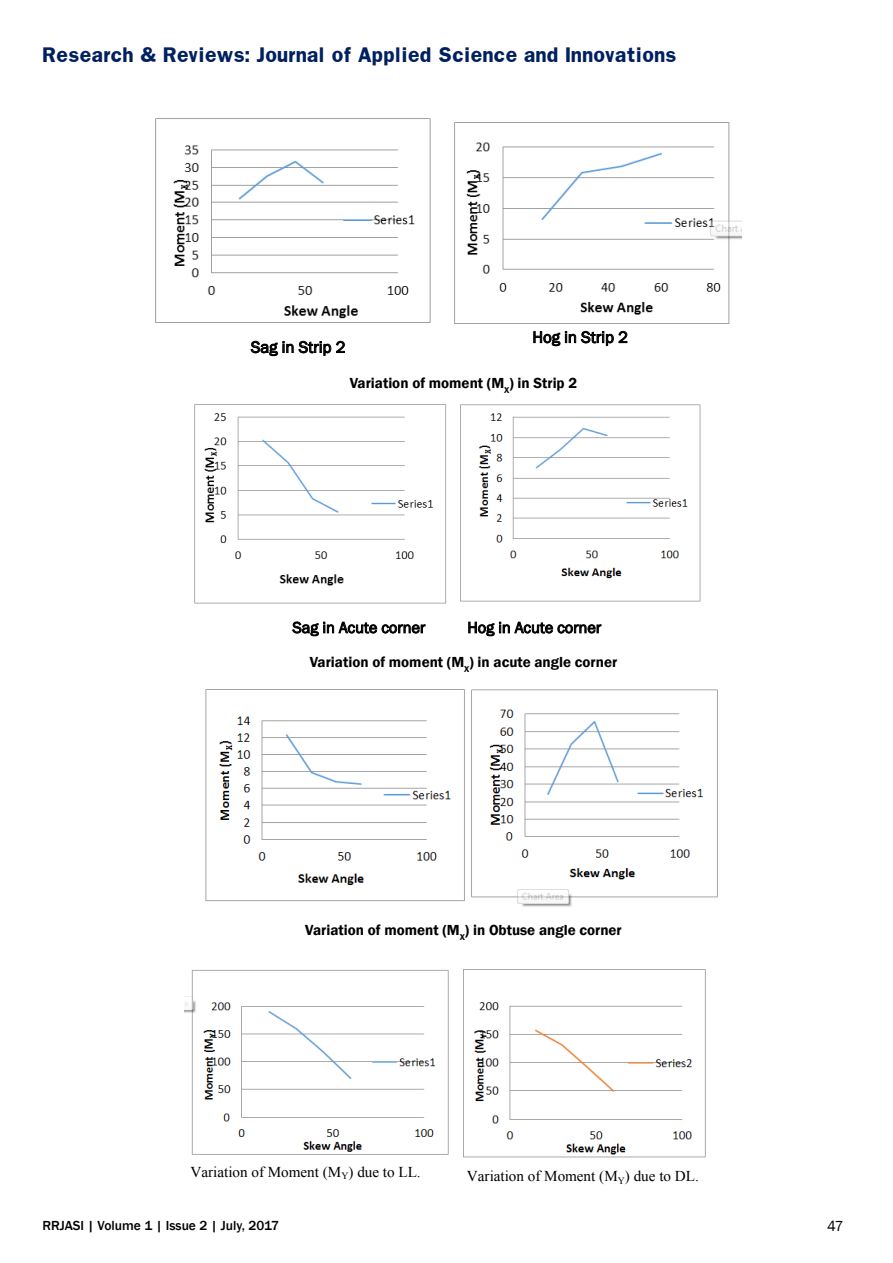
<style>
.page{position:relative;width:893px;height:1263px;background:#fff}
.page>*{position:absolute;margin:0;border:0;box-sizing:border-box;transform-origin:0 0}
.t1{font:700 18px "Franklin";color:#002060}
.t2{font:16.5px "Franklin Gothic";color:#000}
.t3{font:16.05px "Franklin Gothic";color:#000}
.t4{font:600 15px "Franklin Gothic";color:#000}
.t5{font:15px "Times New Roman";color:#000}
.t6{font:15px "Franklin Gothic";color:#000}
.t7{font:500 13.5px "Franklin Gothic";color:#000}
</style>
<div class="page">
<svg style="left:250px;top:341px;width:95px;height:15px"></svg>
<img style="left:155px;top:118px;width:276px;height:205px">
<img style="left:454px;top:122px;width:288px;height:215px">
<svg style="left:533px;top:331px;width:94px;height:15px"></svg>
<svg style="left:292px;top:621px;width:134px;height:15px"></svg>
<svg style="left:468px;top:621px;width:133px;height:15px"></svg>
<img style="left:194px;top:404px;width:253px;height:200px">
<img style="left:460px;top:404px;width:241px;height:198px">
<img style="left:205px;top:689px;width:260px;height:213px">
<img style="left:471px;top:689px;width:247px;height:218px">
<img style="left:185px;top:969px;width:264px;height:186px">
<img style="left:463px;top:969px;width:243px;height:189px">
<p class="t1" style="left:43px;top:43px;width:636px">Research &amp; Reviews: Journal of Applied Science and Innovations</p>
<p class="t2" style="left:532px;top:327px;width:97px">Hog in Strip 2</p>
<p class="t4" style="left:350px;top:373px;width:229px">Variation of moment (M<sub>X</sub>) in Strip 2</p>
<p class="t2" style="left:251px;top:337px;width:96px">Sag in Strip 2</p>
<p class="t3" style="left:293px;top:617px;width:134px">Sag in Acute corner</p>
<p class="t3" style="left:467px;top:617px;width:135px">Hog in Acute corner</p>
<p class="t4" style="left:310px;top:653px;width:309px">Variation of moment (M<sub>X</sub>) in acute angle corner</p>
<p class="t4" style="left:305px;top:920px;width:318px">Variation of moment (M<sub>X</sub>) in Obtuse angle corner</p>
<p class="t5" style="left:191px;top:1162px;width:232px">Variation of Moment (M<sub>Y</sub>) due to LL.</p>
<p class="t5" style="left:467px;top:1166px;width:233px">Variation of Moment (M<sub>Y</sub>) due to DL.</p>
<p class="t7" style="left:43px;top:1217px;width:238px">RRJASI | Volume 1 | Issue 2 | July, 2017</p>
<p class="t6" style="left:827px;top:1217px;width:18px">47</p>
</div>
